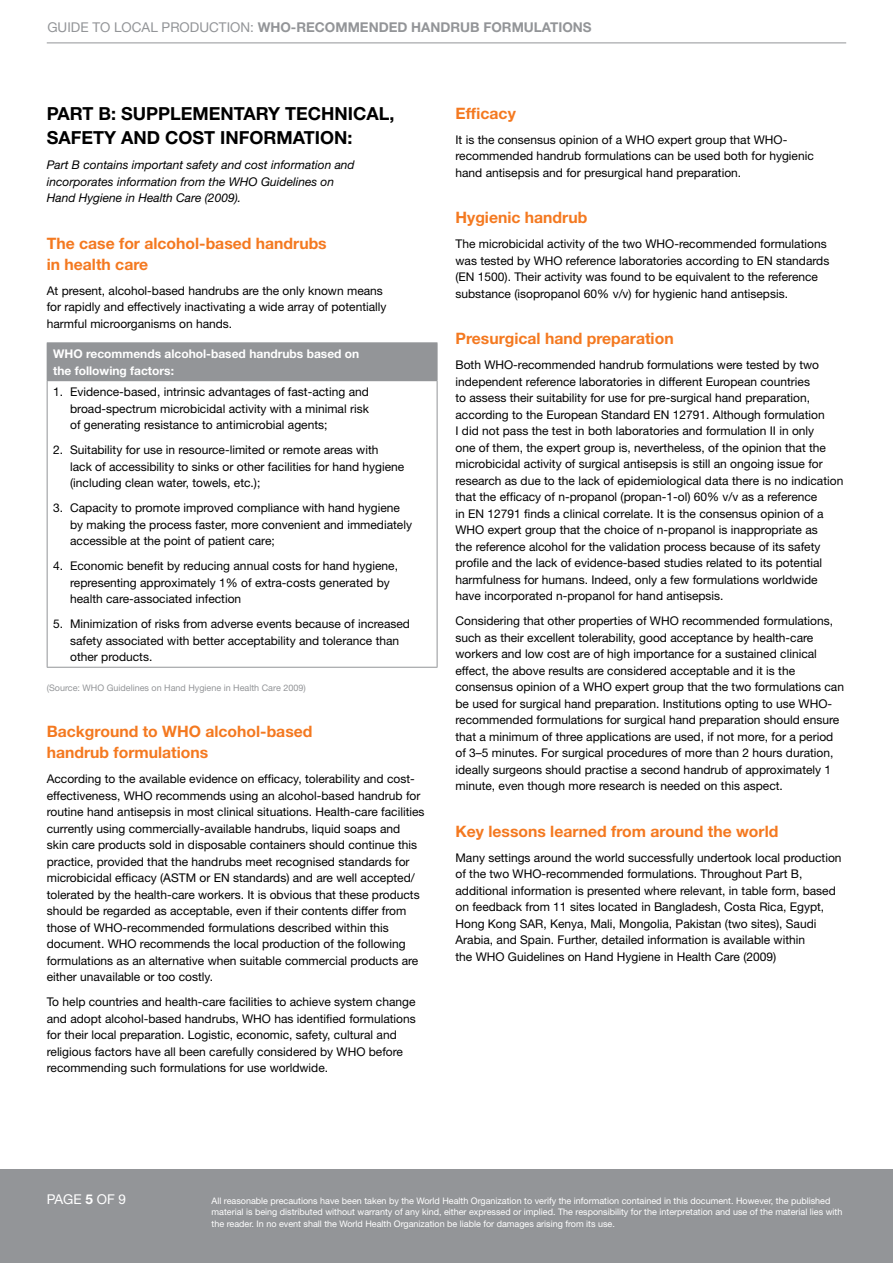
<style>
.page{position:relative;width:893px;height:1263px;background:#fff}
.page>*{position:absolute;margin:0;border:0;box-sizing:border-box;transform-origin:0 0}
.t1{font:700 18px/24px "Helvetica Neue";color:#000}
.t2{font:700 15.75px/21px "Helvetica Neue";color:#f47920}
.t3{font:700 13.5px "Helvetica Neue";color:#939598}
.t4{font:13.5px "Helvetica Neue";color:#fff}
.t5{font:12px/16.5px "Helvetica Neue";color:#000}
.t6{font:italic 12px/16.5px "Helvetica Neue";color:#000}
.t7{font:700 12px/16.5px "Helvetica Neue";color:#fff}
.t8{font:9px/11.2px "Helvetica Neue";color:#fff}
.t9{font:9px "Helvetica Neue";color:#939598}
.s1{font-weight:400}
.s2{font-weight:700}
</style>
<div class="page">
<hr style="left:47px;top:43px;width:799px;height:1px;background:#939598">
<div style="left:0;top:1169px;width:893px;height:94px;background:#939598"></div>
<div style="left:47px;top:343px;width:390px;height:38px;background:#939598"></div>
<hr style="left:47px;top:342px;width:390px;height:1px;background:#939598">
<hr style="left:437px;top:343px;width:1px;height:37px;background:#939598">
<hr style="left:47px;top:381px;width:1px;height:286px;background:#939598">
<hr style="left:437px;top:381px;width:1px;height:286px;background:#939598">
<hr style="left:47px;top:667px;width:390px;height:1px;background:#939598">
<p class="t3" style="left:47px;top:19px;width:546px"><span class="s1">GUIDE TO LOCAL PRODUCTION:</span> WHO-RECOMMENDED HANDRUB FORMULATIONS</p>
<h1 class="t1" style="left:47px;top:102px;width:349px">PART B: SUPPLEMENTARY TECHNICAL,<br>SAFETY AND COST INFORMATION:</h1>
<p class="t6" style="left:47px;top:157px;width:309px">Part B contains important safety and cost information and incorporates information from the WHO Guidelines on<br>Hand Hygiene in Health Care (2009).</p>
<h2 class="t2" style="left:47px;top:232px;width:281px">The case for alcohol-based handrubs in health care</h2>
<p class="t5" style="left:47px;top:282px;width:341px">At present, alcohol-based handrubs are the only known means for rapidly and effectively inactivating a wide array of potentially harmful microorganisms on hands.</p>
<p class="t7" style="left:53px;top:345px;width:308px">WHO recommends alcohol-based handrubs based on the following factors:</p>
<p class="t5" style="left:70px;top:383px;width:300px;text-align:justify;text-indent:-17px">1. Evidence-based, intrinsic advantages of fast-acting and broad-spectrum microbicidal activity with a minimal risk of generating resistance to antimicrobial agents;</p>
<p class="t5" style="left:70px;top:441px;width:336px;text-indent:-17px">2. Suitability for use in resource-limited or remote areas with<br>lack of accessibility to sinks or other facilities for hand hygiene (including clean water, towels, etc.);</p>
<p class="t5" style="left:70px;top:499px;width:343px;text-indent:-17px">3. Capacity to promote improved compliance with hand hygiene by making the process faster, more convenient and immediately accessible at the point of patient care;</p>
<p class="t5" style="left:70px;top:557px;width:329px;text-indent:-17px">4. Economic benefit by reducing annual costs for hand hygiene, representing approximately 1% of extra-costs generated by health care-associated infection</p>
<p class="t5" style="left:70px;top:615px;width:341px;text-indent:-17px">5. Minimization of risks from adverse events because of increased safety associated with better acceptability and tolerance than other products.</p>
<p class="t9" style="left:47px;top:682px;width:260px">(Source: WHO Guidelines on Hand Hygiene in Health Care 2009)</p>
<h2 class="t2" style="left:47px;top:721px;width:267px">Background to WHO alcohol-based handrub formulations</h2>
<p class="t5" style="left:47px;top:770px;width:379px">According to the available evidence on efficacy, tolerability and cost&shy;effectiveness, WHO recommends using an alcohol-based handrub for routine hand antisepsis in most clinical situations. Health-care facilities currently using commercially-available handrubs, liquid soaps and skin care products sold in disposable containers should continue this practice, provided that the handrubs meet recognised standards for microbicidal efficacy (ASTM or EN standards) and are well accepted/ tolerated by the health-care workers. It is obvious that these products should be regarded as acceptable, even if their contents differ from those of WHO-recommended formulations described within this document. WHO recommends the local production of the following formulations as an alternative when suitable commercial products are either unavailable or too costly.</p>
<p class="t5" style="left:47px;top:993px;width:370px">To help countries and health-care facilities to achieve system change and adopt alcohol-based handrubs, WHO has identified formulations for their local preparation. Logistic, economic, safety, cultural and religious factors have all been carefully considered by WHO before recommending such formulations for use worldwide.</p>
<h2 class="t2" style="left:455px;top:102px;width:62px">Efficacy</h2>
<p class="t5" style="left:455px;top:131px;width:360px">It is the consensus opinion of a WHO expert group that WHO&shy;recommended handrub formulations can be used both for hygienic hand antisepsis and for presurgical hand preparation.</p>
<h2 class="t2" style="left:455px;top:207px;width:133px">Hygienic handrub</h2>
<p class="t5" style="left:455px;top:235px;width:375px">The microbicidal activity of the two WHO-recommended formulations was tested by WHO reference laboratories according to EN standards (EN 1500). Their activity was found to be equivalent to the reference substance (isopropanol 60% v/v) for hygienic hand antisepsis.</p>
<h2 class="t2" style="left:455px;top:328px;width:220px">Presurgical hand preparation</h2>
<p class="t5" style="left:455px;top:356px;width:389px">Both WHO-recommended handrub formulations were tested by two independent reference laboratories in different European countries<br>to assess their suitability for use for pre-surgical hand preparation, according to the European Standard EN 12791. Although formulation<br>I did not pass the test in both laboratories and formulation II in only<br>one of them, the expert group is, nevertheless, of the opinion that the microbicidal activity of surgical antisepsis is still an ongoing issue for research as due to the lack of epidemiological data there is no indication that the efficacy of n-propanol (propan-1-ol) 60% v/v as a reference<br>in EN 12791 finds a clinical correlate. It is the consensus opinion of a WHO expert group that the choice of n-propanol is inappropriate as<br>the reference alcohol for the validation process because of its safety profile and the lack of evidence-based studies related to its potential harmfulness for humans. Indeed, only a few formulations worldwide have incorporated n-propanol for hand antisepsis.</p>
<p class="t5" style="left:455px;top:612px;width:390px">Considering that other properties of WHO recommended formulations, such as their excellent tolerability, good acceptance by health-care workers and low cost are of high importance for a sustained clinical effect, the above results are considered acceptable and it is the consensus opinion of a WHO expert group that the two formulations can be used for surgical hand preparation. Institutions opting to use WHO&shy;recommended formulations for surgical hand preparation should ensure that a minimum of three applications are used, if not more, for a period of 3–5 minutes. For surgical procedures of more than 2 hours duration, ideally surgeons should practise a second handrub of approximately 1 minute, even though more research is needed on this aspect.</p>
<h2 class="t2" style="left:455px;top:820px;width:324px">Key lessons learned from around the world</h2>
<p class="t5" style="left:455px;top:849px;width:388px">Many settings around the world successfully undertook local production of the two WHO-recommended formulations. Throughout Part B, additional information is presented where relevant, in table form, based on feedback from 11 sites located in Bangladesh, Costa Rica, Egypt, Hong Kong SAR, Kenya, Mali, Mongolia, Pakistan (two sites), Saudi Arabia, and Spain. Further, detailed information is available within<br>the WHO Guidelines on Hand Hygiene in Health Care (2009)</p>
<p class="t4" style="left:47px;top:1191px;width:81px">PAGE <span class="s2">5</span> OF 9</p>
<p class="t8" style="left:212px;top:1195px;width:632px">All reasonable precautions have been taken by the World Health Organization to verify the information contained in this document. However, the published material is being distributed without warranty of any kind, either expressed or implied. The responsibility for the interpretation and use of the material lies with the reader. In no event shall the World Health Organization be liable for damages arising from its use.</p>
</div>
